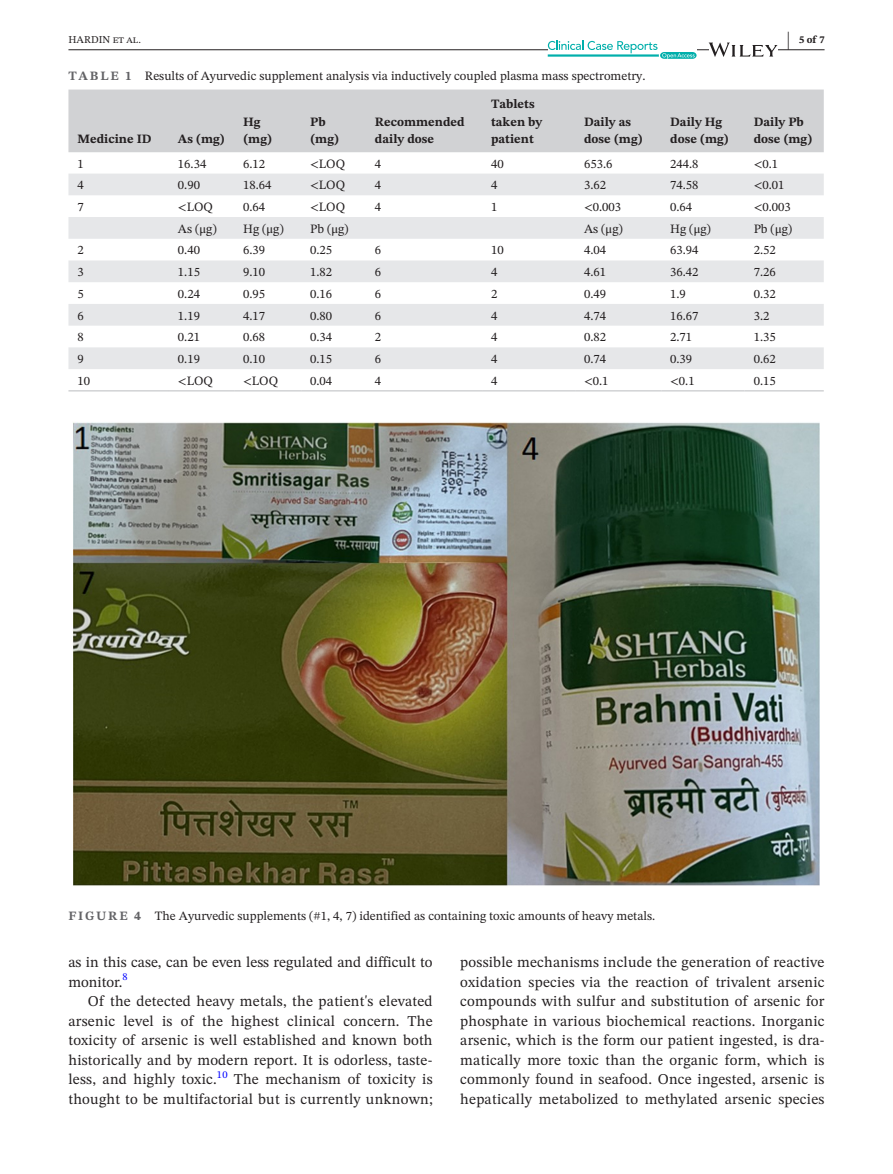
<style>
.page{position:relative;width:893px;height:1174px;background:#fff}
.page>*{position:absolute;margin:0;border:0;box-sizing:border-box;transform-origin:0 0}
.t1{font:700 21px "STIX Two Text";color:#231f20;scale:.42 1}
.t2{font:15px/19.5px "STIX Two Text";letter-spacing:.015em;color:#231f20;text-align:justify}
.t3{font:12.75px "STIX Two Text";color:#231f20}
.t4{font:700 12.75px/17.2px "STIX Two Text";color:#231f20}
.t5{font:10.5px "STIX Two Text";color:#231f20}
.t6{font:700 10.5px "STIX Two Text";color:#231f20}
.t7{font:10.5px "STIX Two Text";color:#00f}
.s1{font-weight:700;color:#636366}
.s2{font-family:"STIX"}
</style>
<div class="page">
<hr style="left:68px;top:49px;width:756px;height:1px;background:#231f20">
<svg style="left:548px;top:41px;width:149px;height:18px"></svg>
<svg style="left:709px;top:43px;width:68px;height:14px"></svg>
<div style="left:68px;top:90px;width:756px;height:62px;background:#d1d2d4"></div>
<svg style="left:68px;top:174px;width:756px;height:195px;fill:#e6e7e9"></svg>
<hr style="left:68px;top:390px;width:101px;height:1px;background:#d1d2d4">
<hr style="left:169px;top:390px;width:65px;height:1px;background:#d1d2d4">
<hr style="left:234px;top:390px;width:67px;height:1px;background:#d1d2d4">
<hr style="left:301px;top:390px;width:65px;height:1px;background:#d1d2d4">
<hr style="left:366px;top:390px;width:116px;height:1px;background:#d1d2d4">
<hr style="left:482px;top:390px;width:93px;height:1px;background:#d1d2d4">
<hr style="left:575px;top:390px;width:86px;height:1px;background:#d1d2d4">
<hr style="left:661px;top:390px;width:84px;height:1px;background:#d1d2d4">
<hr style="left:745px;top:390px;width:79px;height:1px;background:#d1d2d4">
<img style="left:73px;top:422px;width:747px;height:464px">
<h1 class="t1" style="left:787px;top:24px;width:8px">|</h1>
<p class="t5" style="left:68px;top:32px;width:74px">HARDIN et al.</p>
<p class="t6" style="left:799px;top:32px;width:27px">5 of 7</p>
<p class="t3" style="left:68px;top:66px;width:578px"><span class="s1">TABLE 1</span> Results of Ayurvedic supplement analysis via inductively coupled plasma mass spectrometry.</p>
<p class="t4" style="left:77px;top:130px;width:76px">Medicine ID</p>
<p class="t4" style="left:178px;top:130px;width:49px">As (mg)</p>
<p class="t4" style="left:243px;top:113px;width:31px">Hg (mg)</p>
<p class="t4" style="left:310px;top:113px;width:31px">Pb (mg)</p>
<p class="t4" style="left:375px;top:113px;width:91px">Recommended daily dose</p>
<p class="t4" style="left:491px;top:96px;width:53px">Tablets taken by patient</p>
<p class="t4" style="left:584px;top:113px;width:60px">Daily as dose (mg)</p>
<p class="t4" style="left:670px;top:113px;width:60px">Daily Hg dose (mg)</p>
<p class="t4" style="left:754px;top:113px;width:60px">Daily Pb dose (mg)</p>
<p class="t3" style="left:77px;top:154px;width:8px">1</p>
<p class="t3" style="left:178px;top:154px;width:30px">16.34</p>
<p class="t3" style="left:243px;top:154px;width:24px">6.12</p>
<p class="t3" style="left:310px;top:154px;width:36px"><span class="s2">&lt;</span>LOQ</p>
<p class="t3" style="left:375px;top:154px;width:8px">4</p>
<p class="t3" style="left:491px;top:154px;width:14px">40</p>
<p class="t3" style="left:584px;top:154px;width:30px">653.6</p>
<p class="t3" style="left:670px;top:154px;width:30px">244.8</p>
<p class="t3" style="left:754px;top:154px;width:26px"><span class="s2">&lt;</span>0.1</p>
<p class="t3" style="left:77px;top:176px;width:8px">4</p>
<p class="t3" style="left:178px;top:176px;width:24px">0.90</p>
<p class="t3" style="left:243px;top:176px;width:30px">18.64</p>
<p class="t3" style="left:310px;top:176px;width:36px"><span class="s2">&lt;</span>LOQ</p>
<p class="t3" style="left:375px;top:176px;width:8px">4</p>
<p class="t3" style="left:491px;top:176px;width:8px">4</p>
<p class="t3" style="left:584px;top:176px;width:24px">3.62</p>
<p class="t3" style="left:670px;top:176px;width:30px">74.58</p>
<p class="t3" style="left:754px;top:176px;width:32px"><span class="s2">&lt;</span>0.01</p>
<p class="t3" style="left:77px;top:198px;width:8px">7</p>
<p class="t3" style="left:178px;top:198px;width:36px"><span class="s2">&lt;</span>LOQ</p>
<p class="t3" style="left:243px;top:198px;width:24px">0.64</p>
<p class="t3" style="left:310px;top:198px;width:36px"><span class="s2">&lt;</span>LOQ</p>
<p class="t3" style="left:375px;top:198px;width:8px">4</p>
<p class="t3" style="left:491px;top:198px;width:8px">1</p>
<p class="t3" style="left:584px;top:198px;width:39px"><span class="s2">&lt;</span>0.003</p>
<p class="t3" style="left:670px;top:198px;width:24px">0.64</p>
<p class="t3" style="left:754px;top:198px;width:39px"><span class="s2">&lt;</span>0.003</p>
<p class="t3" style="left:178px;top:219px;width:40px">As (<span class="s2">μ</span>g)</p>
<p class="t3" style="left:243px;top:219px;width:42px">Hg (<span class="s2">μ</span>g)</p>
<p class="t3" style="left:310px;top:219px;width:40px">Pb (<span class="s2">μ</span>g)</p>
<p class="t3" style="left:584px;top:219px;width:40px">As (<span class="s2">μ</span>g)</p>
<p class="t3" style="left:670px;top:219px;width:42px">Hg (<span class="s2">μ</span>g)</p>
<p class="t3" style="left:754px;top:219px;width:40px">Pb (<span class="s2">μ</span>g)</p>
<p class="t3" style="left:77px;top:241px;width:8px">2</p>
<p class="t3" style="left:178px;top:241px;width:24px">0.40</p>
<p class="t3" style="left:243px;top:241px;width:24px">6.39</p>
<p class="t3" style="left:310px;top:241px;width:24px">0.25</p>
<p class="t3" style="left:375px;top:241px;width:8px">6</p>
<p class="t3" style="left:491px;top:241px;width:14px">10</p>
<p class="t3" style="left:584px;top:241px;width:24px">4.04</p>
<p class="t3" style="left:670px;top:241px;width:30px">63.94</p>
<p class="t3" style="left:754px;top:241px;width:24px">2.52</p>
<p class="t3" style="left:77px;top:263px;width:8px">3</p>
<p class="t3" style="left:178px;top:263px;width:24px">1.15</p>
<p class="t3" style="left:243px;top:263px;width:24px">9.10</p>
<p class="t3" style="left:310px;top:263px;width:24px">1.82</p>
<p class="t3" style="left:375px;top:263px;width:8px">6</p>
<p class="t3" style="left:491px;top:263px;width:8px">4</p>
<p class="t3" style="left:584px;top:263px;width:24px">4.61</p>
<p class="t3" style="left:670px;top:263px;width:30px">36.42</p>
<p class="t3" style="left:754px;top:263px;width:24px">7.26</p>
<p class="t3" style="left:77px;top:284px;width:8px">5</p>
<p class="t3" style="left:178px;top:284px;width:24px">0.24</p>
<p class="t3" style="left:243px;top:284px;width:24px">0.95</p>
<p class="t3" style="left:310px;top:284px;width:24px">0.16</p>
<p class="t3" style="left:375px;top:284px;width:8px">6</p>
<p class="t3" style="left:491px;top:284px;width:8px">2</p>
<p class="t3" style="left:584px;top:284px;width:24px">0.49</p>
<p class="t3" style="left:670px;top:284px;width:17px">1.9</p>
<p class="t3" style="left:754px;top:284px;width:24px">0.32</p>
<p class="t3" style="left:77px;top:306px;width:8px">6</p>
<p class="t3" style="left:178px;top:306px;width:24px">1.19</p>
<p class="t3" style="left:243px;top:306px;width:24px">4.17</p>
<p class="t3" style="left:310px;top:306px;width:24px">0.80</p>
<p class="t3" style="left:375px;top:306px;width:8px">6</p>
<p class="t3" style="left:491px;top:306px;width:8px">4</p>
<p class="t3" style="left:584px;top:306px;width:24px">4.74</p>
<p class="t3" style="left:670px;top:306px;width:30px">16.67</p>
<p class="t3" style="left:754px;top:306px;width:17px">3.2</p>
<p class="t3" style="left:77px;top:328px;width:8px">8</p>
<p class="t3" style="left:178px;top:328px;width:24px">0.21</p>
<p class="t3" style="left:243px;top:328px;width:24px">0.68</p>
<p class="t3" style="left:310px;top:328px;width:24px">0.34</p>
<p class="t3" style="left:375px;top:328px;width:8px">2</p>
<p class="t3" style="left:491px;top:328px;width:8px">4</p>
<p class="t3" style="left:584px;top:328px;width:24px">0.82</p>
<p class="t3" style="left:670px;top:328px;width:24px">2.71</p>
<p class="t3" style="left:754px;top:328px;width:24px">1.35</p>
<p class="t3" style="left:77px;top:350px;width:8px">9</p>
<p class="t3" style="left:178px;top:350px;width:24px">0.19</p>
<p class="t3" style="left:243px;top:350px;width:24px">0.10</p>
<p class="t3" style="left:310px;top:350px;width:24px">0.15</p>
<p class="t3" style="left:375px;top:350px;width:8px">6</p>
<p class="t3" style="left:491px;top:350px;width:8px">4</p>
<p class="t3" style="left:584px;top:350px;width:24px">0.74</p>
<p class="t3" style="left:670px;top:350px;width:24px">0.39</p>
<p class="t3" style="left:754px;top:350px;width:24px">0.62</p>
<p class="t3" style="left:77px;top:371px;width:14px">10</p>
<p class="t3" style="left:178px;top:371px;width:36px"><span class="s2">&lt;</span>LOQ</p>
<p class="t3" style="left:243px;top:371px;width:36px"><span class="s2">&lt;</span>LOQ</p>
<p class="t3" style="left:310px;top:371px;width:24px">0.04</p>
<p class="t3" style="left:375px;top:371px;width:8px">4</p>
<p class="t3" style="left:491px;top:371px;width:8px">4</p>
<p class="t3" style="left:584px;top:371px;width:26px"><span class="s2">&lt;</span>0.1</p>
<p class="t3" style="left:670px;top:371px;width:26px"><span class="s2">&lt;</span>0.1</p>
<p class="t3" style="left:754px;top:371px;width:24px">0.15</p>
<p class="t3" style="left:68px;top:906px;width:588px"><span class="s1">FIGURE 4</span> The Ayurvedic supplements (#1, 4, 7) identified as containing toxic amounts of heavy metals.</p>
<p class="t2" style="left:68px;top:952px;width:366px">as in this case, can be even less regulated and difficult to monitor.</p>
<p class="t7" style="left:123px;top:969px;width:7px">8</p>
<p class="t2" style="left:68px;top:991px;width:366px;text-indent:20px">Of the detected heavy metals, the patient's elevated arsenic level is of the highest clinical concern. The toxicity of arsenic is well established and known both historically and by modern report. It is odorless, taste&shy;less, and highly toxic.</p>
<p class="t7" style="left:217px;top:1066px;width:12px">10</p>
<p class="t2" style="left:68px;top:1069px;width:366px;text-align:right">The mechanism of toxicity is<br>thought to be multifactorial but is currently unknown;</p>
<p class="t2" style="left:460px;top:952px;width:366px">possible mechanisms include the generation of reactive oxidation species via the reaction of trivalent arsenic compounds with sulfur and substitution of arsenic for phosphate in various biochemical reactions. Inorganic arsenic, which is the form our patient ingested, is dra&shy;matically more toxic than the organic form, which is commonly found in seafood. Once ingested, arsenic is hepatically metabolized to methylated arsenic species</p>
</div>
